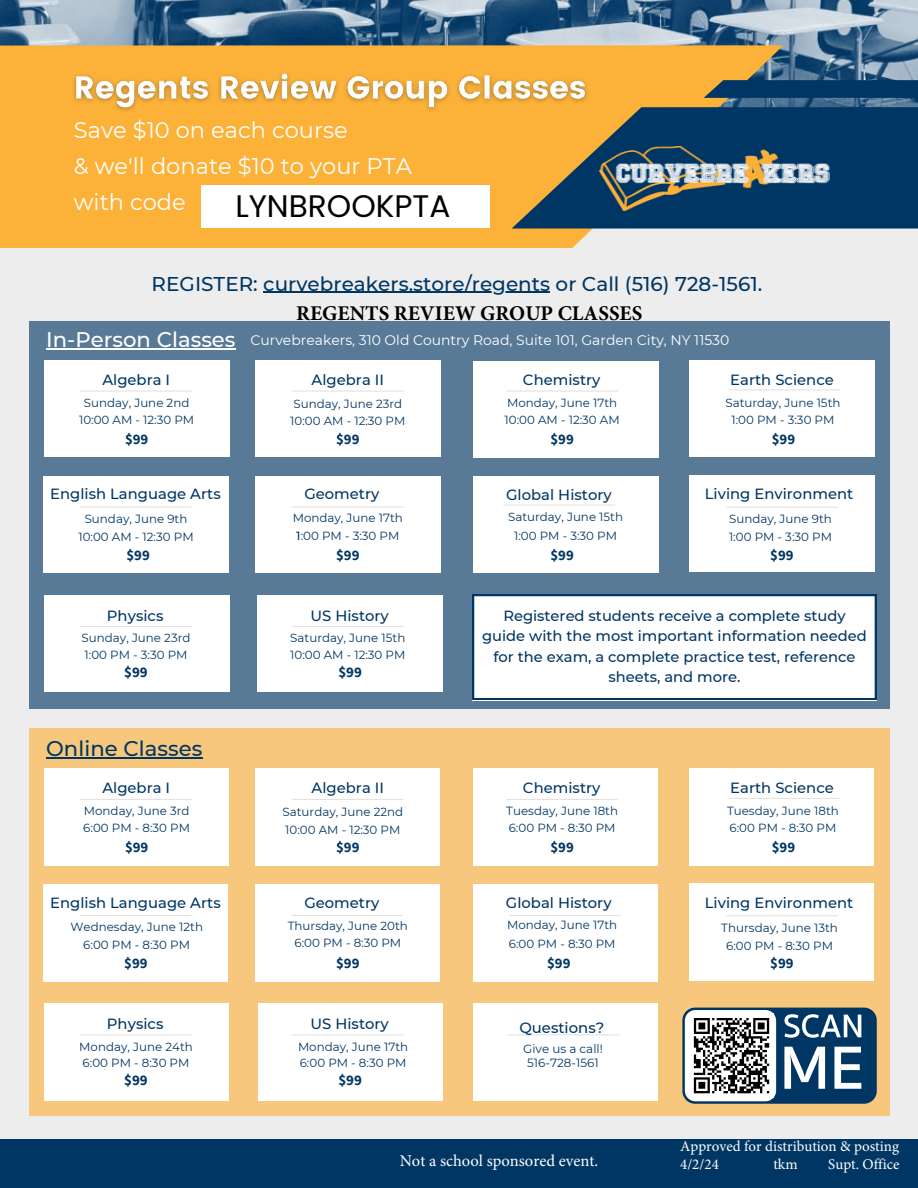
<style>
.page{position:relative;width:918px;height:1188px;background:#ededed}
.page>*{position:absolute;margin:0;border:0;box-sizing:border-box;transform-origin:0 0}
.t1{font:31.2px "Poppins";color:#000}
.t2{font:22.5px/36px "Montserrat";color:#fff}
.t3{font:500 21.15px "Montserrat";color:#fff}
.t4{font:500 21.15px "Montserrat";color:#003664}
.t5{font:700 21px "Minion Pro";color:#000}
.t6{font:500 19.95px "Montserrat";color:#003664}
.t7{font:16.5px "Minion Pro";color:#fff}
.t8{font:15px/18px "Minion Pro";color:#fff}
.t9{font:500 14.85px "Montserrat";color:#003664}
.t10{font:700 14.85px "Source Sans Pro";color:#003664}
.t11{font:500 14.7px/20.2px "Montserrat";color:#003664;text-align:center}
.t12{font:700 14.7px "Source Sans Pro";color:#003664}
.t13{font:13.95px "Montserrat";color:#fff}
.t14{font:11.85px/16.8px "Montserrat";color:#003664}
.s1{font-weight:500}
</style>
<div class="page">
<img style="left:0;top:0;width:918px;height:107px">
<svg style="left:0;top:45px;width:783px;height:203px;background:#f8b343"></svg>
<svg style="left:512px;top:107px;width:406px;height:122px;background:#34505b"></svg>
<svg style="left:704px;top:80px;width:214px;height:18px;background:#0c3c62"></svg>
<div style="left:0;top:1140px;width:918px;height:48px;background:#003664"></div>
<img style="left:601px;top:147px;width:228px;height:64px">
<img style="left:68px;top:64px;width:525px;height:54px">
<div style="left:29px;top:322px;width:860px;height:387px;background:#587a97"></div>
<div style="left:473px;top:476px;width:186px;height:97px;background:#fff"></div>
<hr style="left:504px;top:505px;width:111px;height:1px;background:#e3e1e2">
<div style="left:44px;top:596px;width:186px;height:96px;background:#fff"></div>
<hr style="left:81px;top:626px;width:111px;height:1px;background:#e3e1e2">
<div style="left:258px;top:596px;width:185px;height:96px;background:#fff"></div>
<hr style="left:292px;top:626px;width:112px;height:1px;background:#e3e1e2">
<div style="left:44px;top:360px;width:186px;height:97px;background:#fff"></div>
<hr style="left:81px;top:391px;width:111px;height:1px;background:#e3e1e2">
<div style="left:255px;top:360px;width:186px;height:97px;background:#fff"></div>
<hr style="left:292px;top:391px;width:112px;height:1px;background:#e3e1e2">
<div style="left:473px;top:361px;width:186px;height:96px;background:#fff"></div>
<hr style="left:507px;top:391px;width:111px;height:1px;background:#e3e1e2">
<div style="left:689px;top:360px;width:186px;height:97px;background:#fff"></div>
<hr style="left:729px;top:389px;width:111px;height:2px;background:#e3e1e2">
<div style="left:689px;top:475px;width:186px;height:96px;background:#fff"></div>
<hr style="left:727px;top:507px;width:111px;height:1px;background:#e3e1e2">
<div style="left:43px;top:476px;width:186px;height:97px;background:#fff"></div>
<hr style="left:80px;top:506px;width:111px;height:2px;background:#e3e1e2">
<div style="left:255px;top:476px;width:186px;height:97px;background:#fff"></div>
<hr style="left:292px;top:506px;width:111px;height:2px;background:#e3e1e2">
<div style="left:29px;top:729px;width:861px;height:387px;background:#f6c77c"></div>
<div style="left:44px;top:1004px;width:185px;height:97px;background:#fff"></div>
<hr style="left:80px;top:1034px;width:111px;height:1px;background:#e3e1e2">
<div style="left:258px;top:1004px;width:184px;height:97px;background:#fff"></div>
<hr style="left:292px;top:1034px;width:111px;height:1px;background:#e3e1e2">
<div style="left:44px;top:768px;width:185px;height:98px;background:#fff"></div>
<hr style="left:80px;top:799px;width:111px;height:1px;background:#e3e1e2">
<div style="left:255px;top:768px;width:185px;height:97px;background:#fff"></div>
<hr style="left:292px;top:799px;width:111px;height:1px;background:#e3e1e2">
<div style="left:473px;top:769px;width:185px;height:97px;background:#fff"></div>
<hr style="left:507px;top:799px;width:110px;height:1px;background:#e3e1e2">
<div style="left:689px;top:768px;width:185px;height:97px;background:#fff"></div>
<hr style="left:729px;top:798px;width:110px;height:1px;background:#e3e1e2">
<div style="left:689px;top:883px;width:185px;height:97px;background:#fff"></div>
<hr style="left:726px;top:915px;width:111px;height:1px;background:#e3e1e2">
<div style="left:43px;top:884px;width:185px;height:98px;background:#fff"></div>
<hr style="left:80px;top:915px;width:111px;height:1px;background:#e3e1e2">
<div style="left:255px;top:884px;width:185px;height:98px;background:#fff"></div>
<hr style="left:292px;top:915px;width:110px;height:1px;background:#e3e1e2">
<div style="left:473px;top:1004px;width:185px;height:97px;background:#fff"></div>
<hr style="left:508px;top:1034px;width:111px;height:1px;background:#e3e1e2">
<svg style="left:682px;top:1008px;width:195px;height:95px;background:#6a8193"></svg>
<div style="left:201px;top:186px;width:289px;height:42px;background:#fff"></div>
<div style="left:472px;top:594px;width:405px;height:106px;background:#fff"></div>
<div style="left:473px;top:884px;width:185px;height:98px;background:#fff"></div>
<hr style="left:510px;top:915px;width:111px;height:1px;background:#e3e1e2">
<hr style="left:263px;top:292px;width:287px;height:1px;background:#003664">
<hr style="left:46px;top:348px;width:190px;height:1px;background:#fff">
<hr style="left:46px;top:757px;width:156px;height:1px;background:#003664">
<h5 class="t2" style="left:74px;top:112px;width:340px">Save $10 on each course<br>&amp; we'll donate $10 to your PTA with code</h5>
<h5 class="t1" style="left:235px;top:184px;width:217px">LYNBROOKPTA</h5>
<h5 class="t6" style="left:152px;top:271px;width:612px">REGISTER: curvebreakers.store/regents or Call (516) 728-1561.</h5>
<h3 class="t5" style="left:296px;top:299px;width:348px">REGENTS REVIEW GROUP CLASSES</h3>
<p class="t3" style="left:46px;top:327px;width:191px">In-Person Classes</p>
<p class="t13" style="left:250px;top:332px;width:480px">Curvebreakers, 310 Old Country Road, Suite 101, Garden City, NY 11530</p>
<h1 class="t11" style="left:102px;top:370px;width:69px">Algebra I</h1>
<h4 class="t11" style="left:312px;top:370px;width:74px">Algebra II</h4>
<p class="t11" style="left:523px;top:370px;width:79px">Chemistry</p>
<h5 class="t11" style="left:730px;top:370px;width:105px">Earth Science</h5>
<p class="t14" style="left:79px;top:394px;width:117px;text-align:center">Sunday, June 2nd<br>10:00 AM - 12:30 PM</p>
<h2 class="t14" style="left:290px;top:395px;width:117px;line-height:17.2px">Sunday, June 23rd<br>10:00 AM - 12:30 PM</h2>
<p class="t14" style="left:505px;top:394px;width:117px">Monday, June 17th<br>10:00 AM - 12:30 AM</p>
<h5 class="t14" style="left:725px;top:394px;width:117px;text-align:center">Saturday, June 15th<br>1:00 PM - 3:30 PM</h5>
<p class="t12" style="left:125px;top:429px;width:25px">$99</p>
<p class="t12" style="left:336px;top:429px;width:25px">$99</p>
<h5 class="t12" style="left:550px;top:429px;width:25px">$99</h5>
<p class="t12" style="left:772px;top:429px;width:25px">$99</p>
<h5 class="t11" style="left:50px;top:484px;width:172px">English Language Arts</h5>
<p class="t14" style="left:78px;top:510px;width:117px;line-height:17.7px;text-align:center">Sunday, June 9th<br>10:00 AM - 12:30 PM</p>
<h5 class="t11" style="left:304px;top:484px;width:77px">Geometry</h5>
<p class="t9" style="left:506px;top:485px;width:107px">Global History</p>
<p class="t14" style="left:293px;top:509px;width:112px;line-height:17.7px;text-align:center">Monday, June 17th<br><span class="s1">1</span>:00 PM - 3:30 PM</p>
<h5 class="t14" style="left:508px;top:507px;width:117px;line-height:18.8px;text-align:center">Saturday, June 15th<br>1:00 PM - 3:30 PM</h5>
<p class="t11" style="left:705px;top:484px;width:150px">Living Environment</p>
<h5 class="t14" style="left:729px;top:510px;width:104px;line-height:17.7px">Sunday, June 9th<br>1:00 PM - 3:30 PM</h5>
<p class="t12" style="left:126px;top:545px;width:25px">$99</p>
<h5 class="t12" style="left:336px;top:545px;width:25px">$99</h5>
<p class="t11" style="left:107px;top:605px;width:58px">Physics</p>
<p class="t9" style="left:310px;top:606px;width:80px">US History</p>
<h5 class="t14" style="left:82px;top:630px;width:110px">Sunday, June 23rd<br>1:00 PM - 3:30 PM</h5>
<p class="t14" style="left:290px;top:630px;width:117px">Saturday, June 15th<br>10:00 AM - 12:30 PM</p>
<h5 class="t10" style="left:124px;top:662px;width:25px">$99</h5>
<p class="t10" style="left:338px;top:662px;width:25px">$99</p>
<h5 class="t4" style="left:46px;top:736px;width:158px">Online Classes</h5>
<p class="t11" style="left:102px;top:778px;width:69px">Algebra I</p>
<h5 class="t11" style="left:312px;top:778px;width:74px">Algebra II</h5>
<p class="t14" style="left:83px;top:803px;width:108px">Monday, June 3rd<br>6:00 PM - 8:30 PM</p>
<h5 class="t14" style="left:282px;top:803px;width:122px;line-height:17.2px">Saturday, June 22nd<br>10:00 AM - 12:30 PM</h5>
<h5 class="t12" style="left:125px;top:837px;width:25px">$99</h5>
<p class="t12" style="left:336px;top:837px;width:25px">$99</p>
<p class="t11" style="left:50px;top:892px;width:172px">English Language Arts</p>
<p class="t11" style="left:304px;top:892px;width:77px">Geometry</p>
<h5 class="t14" style="left:70px;top:918px;width:134px;line-height:17.7px;text-align:center">Wednesday, June 12th<br>6:00 PM - 8:30 PM</h5>
<h5 class="t14" style="left:288px;top:917px;width:122px;line-height:17.7px;text-align:center">Thursday, June 20th<br>6:00 PM - 8:30 PM</h5>
<p class="t12" style="left:124px;top:954px;width:25px">$99</p>
<h5 class="t12" style="left:336px;top:954px;width:25px">$99</h5>
<h6 class="t11" style="left:107px;top:1013px;width:58px">Physics</h6>
<h2 class="t9" style="left:310px;top:1014px;width:80px">US History</h2>
<p class="t14" style="left:79px;top:1038px;width:115px">Monday, June 24th<br>6:00 PM - 8:30 PM</p>
<h5 class="t14" style="left:298px;top:1038px;width:112px">Monday, June 17th<br>6:00 PM - 8:30 PM</h5>
<h5 class="t10" style="left:124px;top:1070px;width:25px">$99</h5>
<p class="t10" style="left:338px;top:1070px;width:25px">$99</p>
<h5 class="t12" style="left:550px;top:545px;width:25px">$99</h5>
<p class="t12" style="left:770px;top:545px;width:25px">$99</p>
<h5 class="t11" style="left:482px;top:606px;width:386px">Registered students receive a complete study guide with the most important information needed for the exam, a complete practice test, reference sheets, and more.</h5>
<p class="t11" style="left:523px;top:778px;width:79px">Chemistry</p>
<h5 class="t11" style="left:730px;top:778px;width:105px">Earth Science</h5>
<p class="t14" style="left:506px;top:803px;width:113px">Tuesday, June 18th<br>6:00 PM - 8:30 PM</p>
<h5 class="t14" style="left:727px;top:803px;width:113px">Tuesday, June 18th<br>6:00 PM - 8:30 PM</h5>
<h5 class="t12" style="left:550px;top:837px;width:25px">$99</h5>
<p class="t12" style="left:772px;top:837px;width:25px">$99</p>
<h5 class="t9" style="left:506px;top:894px;width:107px">Global History</h5>
<p class="t14" style="left:507px;top:917px;width:112px">Monday, June 17th</p>
<h5 class="t14" style="left:509px;top:936px;width:108px">6:00 PM - 8:30 PM</h5>
<h5 class="t11" style="left:705px;top:892px;width:150px">Living Environment</h5>
<h5 class="t14" style="left:721px;top:919px;width:118px;line-height:17.7px;text-align:center">Thursday, June 13th<br>6:00 PM - 8:30 PM</h5>
<p class="t12" style="left:547px;top:954px;width:25px">$99</p>
<p class="t12" style="left:770px;top:954px;width:25px">$99</p>
<h5 class="t9" style="left:519px;top:1019px;width:87px">Questions?</h5>
<p class="t14" style="left:523px;top:1042px;width:81px;line-height:14px;text-align:center">Give us a call!<br>516-728-1561</p>
<h3 class="t7" style="left:400px;top:1150px;width:200px">Not a school sponsored event.</h3>
<p class="t8" style="left:680px;top:1137px;width:220px">Approved for distribution &amp; posting<br>4/2/24</p>
<p class="t8" style="left:773px;top:1155px;width:26px">tkm</p>
<p class="t8" style="left:828px;top:1155px;width:73px">Supt. Office</p>
</div>
